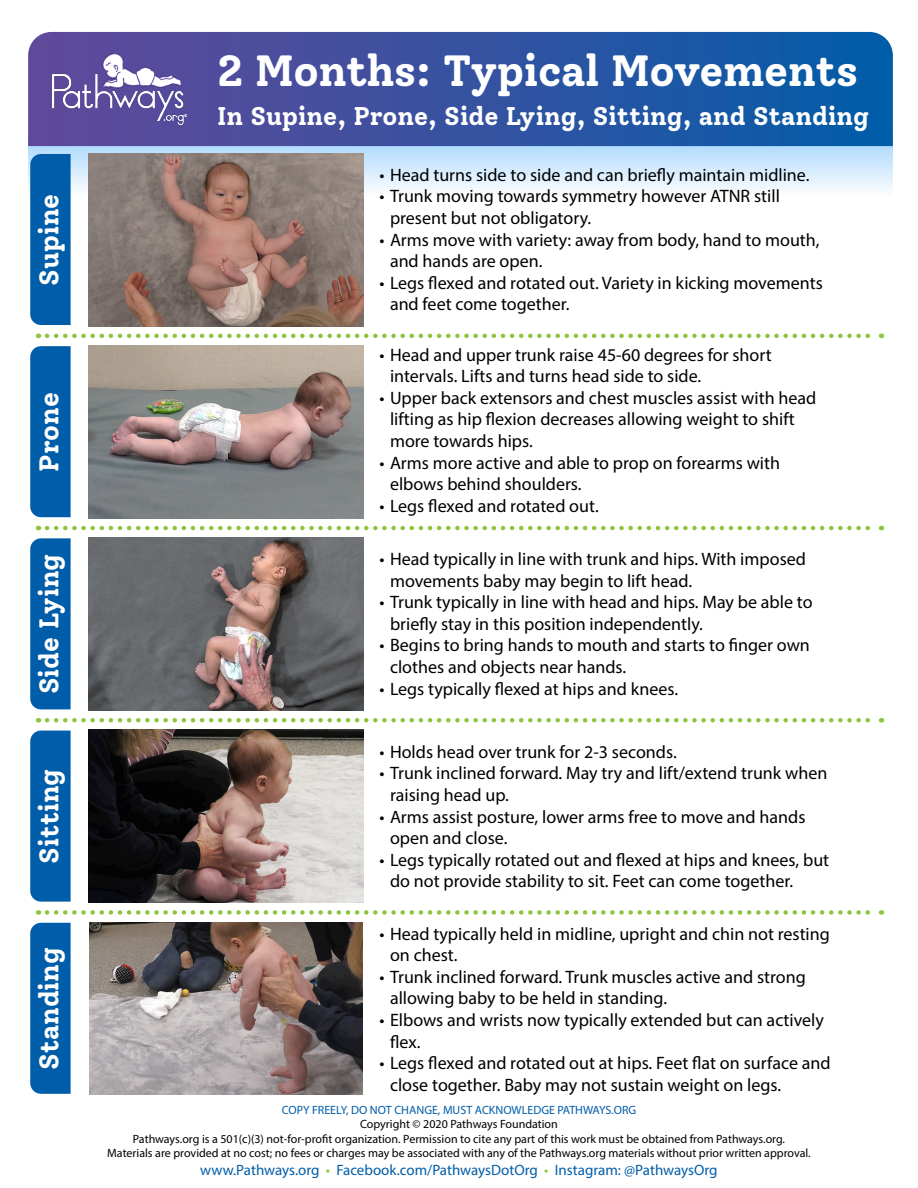
<style>
.page{position:relative;width:918px;height:1188px;background:#fff}
.page>*{position:absolute;margin:0;border:0;box-sizing:border-box;transform-origin:0 0}
.t1{font:700 43.5px "Solway";letter-spacing:-.01em;color:#fff}
.t2{font:700 27px "Solway";color:#fff}
.t3{font:700 25.5px "Solway";color:#fff}
.t4{font:18px/21.6px "Myriad Pro";color:#000}
.t5{font:15px "Myriad Pro";letter-spacing:-.005em;color:#005da9}
.t6{font:12px/14.4px "Myriad Pro";color:#000;text-align:center}
.t7{font:12px "Myriad Pro";color:#005da9}
.s1{color:#8cc63e}
</style>
<div class="page">
<svg style="left:28px;top:146px;width:865px;height:87px"></svg>
<svg style="left:28px;top:32px;width:865px;height:114px;background:#3153a1"></svg>
<img style="left:52px;top:54px;width:135px;height:70px">
<div style="left:30px;top:154px;width:41px;height:171px;background:#005da9"></div>
<div style="left:30px;top:346px;width:41px;height:171px;background:#005da9"></div>
<div style="left:30px;top:538px;width:41px;height:171px;background:#005da9"></div>
<div style="left:30px;top:731px;width:41px;height:171px;background:#005da9"></div>
<div style="left:30px;top:923px;width:41px;height:171px;background:#005da9"></div>
<img style="left:89px;top:153px;width:275px;height:173px">
<img style="left:88px;top:346px;width:276px;height:172px">
<img style="left:88px;top:538px;width:276px;height:173px">
<img style="left:88px;top:730px;width:276px;height:173px">
<img style="left:89px;top:922px;width:274px;height:173px">
<svg style="left:47px;top:334px;width:835px;height:4px"></svg>
<svg style="left:47px;top:526px;width:835px;height:4px"></svg>
<svg style="left:47px;top:718px;width:835px;height:4px"></svg>
<svg style="left:47px;top:910px;width:835px;height:5px"></svg>
<p class="t2" style="left:32px;top:286px;width:94px;rotate:-90deg">Supine</p>
<p class="t2" style="left:32px;top:472px;width:81px;rotate:-90deg">Prone</p>
<p class="t2" style="left:32px;top:694px;width:142px;rotate:-90deg">Side Lying</p>
<p class="t2" style="left:32px;top:864px;width:97px;rotate:-90deg">Sitting</p>
<p class="t2" style="left:32px;top:1070px;width:125px;rotate:-90deg">Standing</p>
<p class="t1" style="left:217px;top:44px;width:643px">2 Months: Typical Movements</p>
<p class="t3" style="left:217px;top:100px;width:654px">In Supine, Prone, Side Lying, Sitting, and Standing</p>
<p class="t4" style="left:380px;top:164px;width:432px">• Head turns side to side and can briefly maintain midline.</p>
<p class="t4" style="left:390px;top:185px;width:391px;text-indent:-10px">• Trunk moving towards symmetry however ATNR still present but not obligatory.</p>
<p class="t4" style="left:390px;top:228px;width:431px;text-indent:-10px">• Arms move with variety: away from body, hand to mouth, and hands are open.</p>
<p class="t4" style="left:390px;top:272px;width:434px;text-indent:-10px">• Legs flexed and rotated out. Variety in kicking movements and feet come together.</p>
<p class="t4" style="left:390px;top:343px;width:383px;text-indent:-10px">• Head and upper trunk raise 45-60 degrees for short intervals. Lifts and turns head side to side.</p>
<p class="t4" style="left:390px;top:387px;width:428px;text-indent:-10px">• Upper back extensors and chest muscles assist with head lifting as hip flexion decreases allowing weight to shift more towards hips.</p>
<p class="t4" style="left:390px;top:451px;width:392px;text-indent:-10px">• Arms more active and able to prop on forearms with elbows behind shoulders.</p>
<p class="t4" style="left:380px;top:495px;width:221px">• Legs flexed and rotated out.</p>
<p class="t4" style="left:390px;top:548px;width:417px;text-indent:-10px">• Head typically in line with trunk and hips. With imposed movements baby may begin to lift head.</p>
<p class="t4" style="left:390px;top:591px;width:424px;text-indent:-10px">• Trunk typically in line with head and hips. May be able to briefly stay in this position independently.</p>
<p class="t4" style="left:390px;top:634px;width:421px;text-indent:-10px">• Begins to bring hands to mouth and starts to finger own clothes and objects near hands.</p>
<p class="t4" style="left:380px;top:678px;width:300px">• Legs typically flexed at hips and knees.</p>
<p class="t4" style="left:380px;top:741px;width:299px">• Holds head over trunk for 2-3 seconds.</p>
<p class="t4" style="left:390px;top:762px;width:439px;text-indent:-10px">• Trunk inclined forward. May try and lift/extend trunk when raising head up.</p>
<p class="t4" style="left:390px;top:805px;width:417px;text-indent:-10px">• Arms assist posture, lower arms free to move and hands open and close.</p>
<p class="t4" style="left:390px;top:849px;width:441px;text-indent:-10px">• Legs typically rotated out and flexed at hips and knees, but do not provide stability to sit. Feet can come together.</p>
<p class="t4" style="left:390px;top:922px;width:441px;text-indent:-10px">• Head typically held in midline, upright and chin not resting on chest.</p>
<p class="t4" style="left:390px;top:966px;width:417px;text-indent:-10px">• Trunk inclined forward. Trunk muscles active and strong allowing baby to be held in standing.</p>
<p class="t4" style="left:390px;top:1009px;width:436px;text-indent:-10px">• Elbows and wrists now typically extended but can actively flex.</p>
<p class="t4" style="left:390px;top:1052px;width:442px;text-indent:-10px">• Legs flexed and rotated out at hips. Feet flat on surface and close together. Baby may not sustain weight on legs.</p>
<p class="t7" style="left:282px;top:1103px;width:356px">COPY FREELY, DO NOT CHANGE, MUST ACKNOWLEDGE PATHWAYS.ORG</p>
<p class="t6" style="left:360px;top:1117px;width:199px">Copyright © 2020 Pathways Foundation</p>
<p class="t6" style="left:107px;top:1131px;width:705px">Pathways.org is a 501(c)(3) not-for-profit organization. Permission to cite any part of this work must be obtained from Pathways.org.<br>Materials are provided at no cost; no fees or charges may be associated with any of the Pathways.org materials without prior written approval.</p>
<p class="t5" style="left:200px;top:1161px;width:519px">www.Pathways.org <span class="s1">•</span> Facebook.com/PathwaysDotOrg <span class="s1">•</span> Instagram: @PathwaysOrg</p>
</div>
